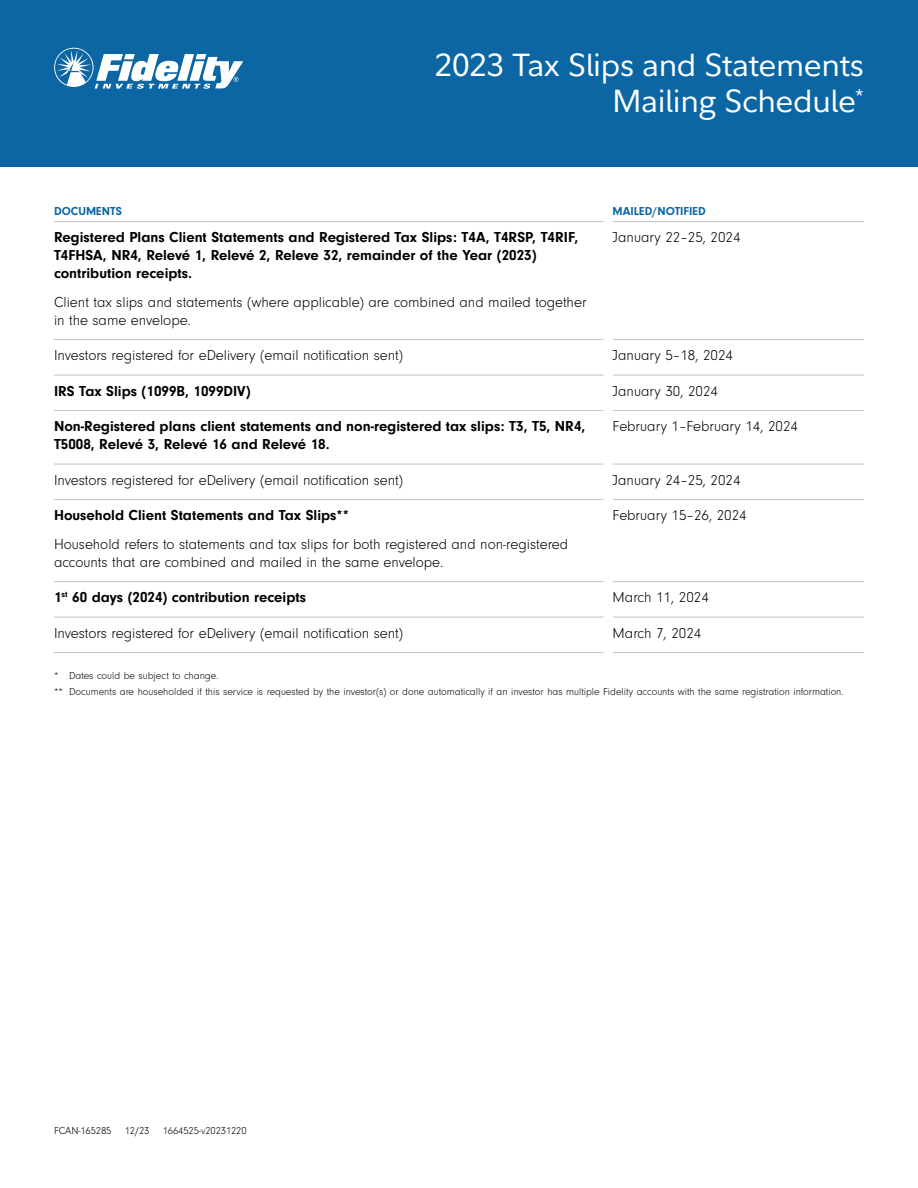
<style>
.page{position:relative;width:918px;height:1188px;background:#fff}
.page>*{position:absolute;margin:0;border:0;box-sizing:border-box;transform-origin:0 0}
.t1{font:31.5px/36px "Fidelity Sans";letter-spacing:-.01em;color:#fff;text-align:right}
.t2{font:300 15px/18px "Neuzeit Gro";color:#000}
.t3{font:700 15px/18px "Neuzeit Gro";color:#000}
.t4{font:700 12px "Neuzeit Gro";color:#0b66a3}
.t5{font:300 10.5px/15.8px "Neuzeit Gro";color:#000}
</style>
<div class="page">
<div style="left:0;top:0;width:918px;height:166px;background:#0b66a3"></div>
<svg style="left:54px;top:48px;width:189px;height:41px"></svg>
<hr style="left:54px;top:339px;width:550px;height:1px;background:#bcc3ca">
<hr style="left:613px;top:339px;width:251px;height:1px;background:#bcc3ca">
<hr style="left:54px;top:375px;width:550px;height:1px;background:#bcc3ca">
<hr style="left:613px;top:375px;width:251px;height:1px;background:#bcc3ca">
<hr style="left:54px;top:410px;width:550px;height:1px;background:#bcc3ca">
<hr style="left:613px;top:410px;width:251px;height:1px;background:#bcc3ca">
<hr style="left:54px;top:464px;width:550px;height:1px;background:#bcc3ca">
<hr style="left:613px;top:464px;width:251px;height:1px;background:#bcc3ca">
<hr style="left:54px;top:499px;width:550px;height:1px;background:#bcc3ca">
<hr style="left:613px;top:499px;width:251px;height:1px;background:#bcc3ca">
<hr style="left:54px;top:581px;width:550px;height:1px;background:#bcc3ca">
<hr style="left:613px;top:581px;width:251px;height:1px;background:#bcc3ca">
<hr style="left:54px;top:617px;width:550px;height:1px;background:#bcc3ca">
<hr style="left:613px;top:617px;width:251px;height:1px;background:#bcc3ca">
<hr style="left:54px;top:652px;width:550px;height:1px;background:#bcc3ca">
<hr style="left:613px;top:652px;width:251px;height:1px;background:#bcc3ca">
<hr style="left:54px;top:221px;width:550px;height:1px;background:#bcc3ca">
<hr style="left:613px;top:221px;width:251px;height:1px;background:#bcc3ca">
<h1 class="t1" style="left:435px;top:47px;width:431px">2023 Tax Slips and Statements<br>Mailing Schedule<sup>*</sup></h1>
<p class="t4" style="left:54px;top:204px;width:70px">DOCUMENTS</p>
<p class="t4" style="left:613px;top:204px;width:95px">MAILED/NOTIFIED</p>
<p class="t3" style="left:54px;top:228px;width:526px">Registered Plans Client Statements and Registered Tax Slips: T4A, T4RSP, T4RIF,<br>T4FHSA, NR4, Relevé 1, Relevé 2, Releve 32, remainder of the Year (2023) contribution receipts.</p>
<p class="t2" style="left:54px;top:293px;width:534px">Client tax slips and statements (where applicable) are combined and mailed together in the same envelope.</p>
<p class="t2" style="left:613px;top:229px;width:129px">January 22–25, 2024</p>
<p class="t2" style="left:54px;top:347px;width:351px">Investors registered for eDelivery (email notification sent)</p>
<p class="t2" style="left:613px;top:347px;width:122px">January 5–18, 2024</p>
<p class="t3" style="left:54px;top:382px;width:198px">IRS Tax Slips (1099B, 1099DIV)</p>
<p class="t2" style="left:613px;top:382px;width:107px">January 30, 2024</p>
<p class="t3" style="left:54px;top:417px;width:533px">Non-Registered plans client statements and non-registered tax slips: T3, T5, NR4,<br>T5008, Relevé 3, Relevé 16 and Relevé 18.</p>
<p class="t2" style="left:613px;top:418px;width:187px">February 1–February 14, 2024</p>
<p class="t2" style="left:54px;top:471px;width:351px">Investors registered for eDelivery (email notification sent)</p>
<p class="t2" style="left:613px;top:471px;width:129px">January 24–25, 2024</p>
<p class="t3" style="left:54px;top:506px;width:297px">Household Client Statements and Tax Slips**</p>
<p class="t2" style="left:54px;top:535px;width:516px">Household refers to statements and tax slips for both registered and non-registered accounts that are combined and mailed in the same envelope.</p>
<p class="t2" style="left:613px;top:507px;width:136px">February 15–26, 2024</p>
<p class="t3" style="left:54px;top:588px;width:254px">1<sup>st</sup> 60 days (2024) contribution receipts</p>
<p class="t2" style="left:613px;top:589px;width:98px">March 11, 2024</p>
<p class="t2" style="left:54px;top:624px;width:351px">Investors registered for eDelivery (email notification sent)</p>
<p class="t2" style="left:613px;top:624px;width:90px">March 7, 2024</p>
<p class="t5" style="left:54px;top:668px;width:791px">* Dates could be subject to change.<br>** Documents are householded if this service is requested by the investor(s) or done automatically if an investor has multiple Fidelity accounts with the same registration information.</p>
<p class="t5" style="left:54px;top:1123px;width:59px">FCAN-165285</p>
<p class="t5" style="left:125px;top:1123px;width:26px">12/23</p>
<p class="t5" style="left:163px;top:1123px;width:85px">1664525-v20231220</p>
</div>
